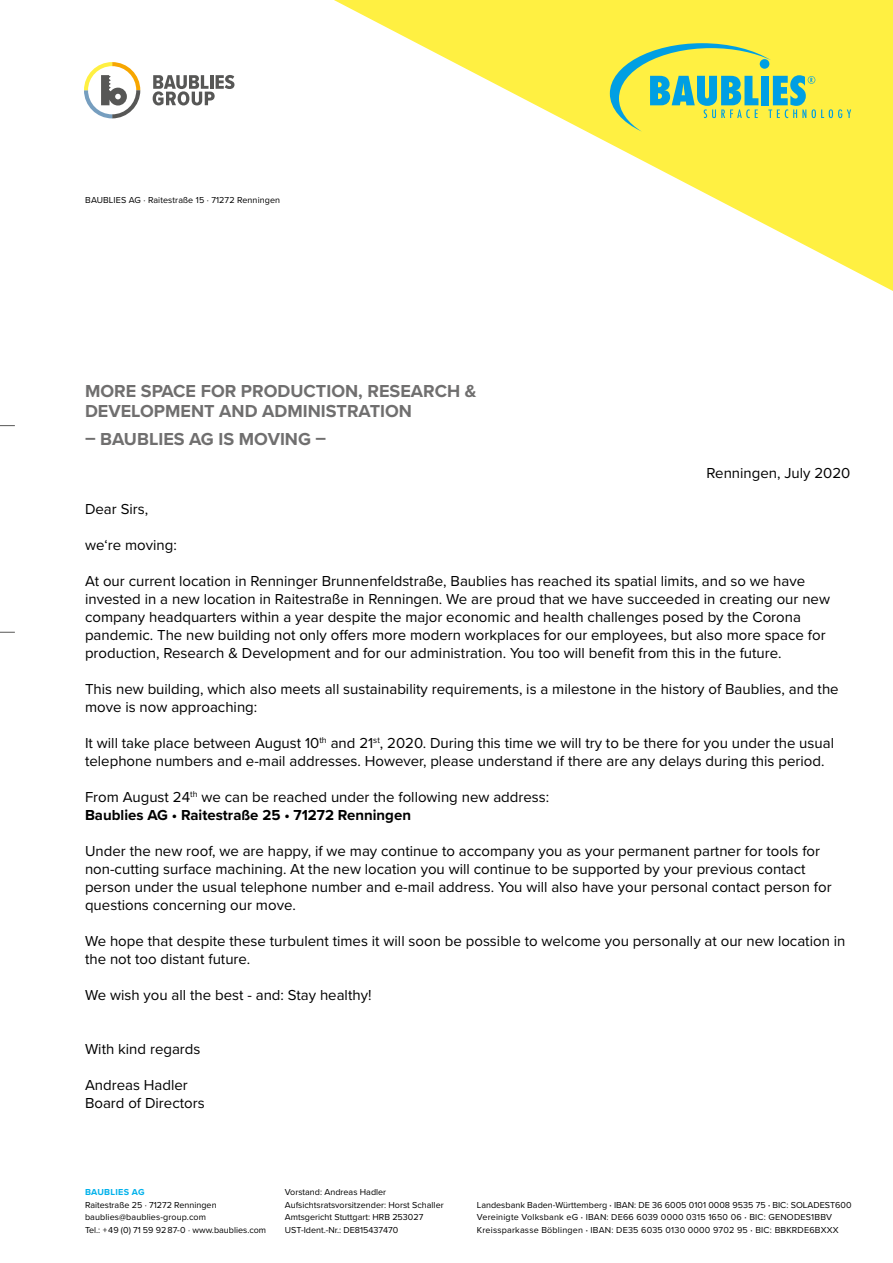
<style>
.page{position:relative;width:893px;height:1263px;background:#fff}
.page>*{position:absolute;margin:0;border:0;box-sizing:border-box;transform-origin:0 0}
.t1{font:700 18px/19.5px "Proxima Nova";color:#706f6f}
.t2{font:15px/18px "Proxima Nova";color:#000}
.t3{font:9px/12.8px "Proxima Nova";color:#000}
.t4{font:9px/12.8px "Proxima Nova";letter-spacing:.02em;color:#000}
.t5{font:700 9px "Proxima Nova";letter-spacing:.03em;color:#00b1eb}
.s1{font-weight:700}
.s2{font-weight:600}
</style>
<div class="page">
<svg style="left:334px;top:0;width:559px;height:291px"></svg>
<svg style="left:610px;top:43px;width:241px;height:89px;background:#c5dd66"></svg>
<svg style="left:0;top:425px;width:15px;height:1px"></svg>
<svg style="left:0;top:632px;width:15px;height:1px"></svg>
<svg style="left:84px;top:62px;width:56px;height:56px"></svg>
<svg style="left:153px;top:75px;width:81px;height:30px"></svg>
<p class="t3" style="left:85px;top:193px;width:196px">BAUBLIES AG · Raitestraße 15 · 71272 Renningen</p>
<p class="t1" style="left:85px;top:381px;width:393px">MORE SPACE FOR PRODUCTION, RESEARCH &amp;<br>DEVELOPMENT AND ADMINISTRATION</p>
<p class="t1" style="left:85px;top:429px;width:243px">– BAUBLIES AG IS MOVING –</p>
<p class="t2" style="left:706px;top:463px;width:145px">Renningen, July 2020</p>
<p class="t2" style="left:85px;top:500px;width:65px">Dear Sirs,</p>
<p class="t2" style="left:85px;top:536px;width:93px">we‘re moving:</p>
<p class="t2" style="left:85px;top:572px;width:746px">At our current location in Renninger Brunnenfeldstraße, Baublies has reached its spatial limits, and so we have invested in a new location in Raitestraße in Renningen. We are proud that we have succeeded in creating our new company headquarters within a year despite the major economic and health challenges posed by the Corona pandemic. The new building not only offers more modern workplaces for our employees, but also more space for production, Research &amp; Development and for our administration. You too will benefit from this in the future.</p>
<p class="t2" style="left:85px;top:680px;width:755px">This new building, which also meets all sustainability requirements, is a milestone in the history of Baublies, and the move is now approaching:</p>
<p class="t2" style="left:85px;top:734px;width:751px">It will take place between August 10<sup>th</sup> and 21<sup>st</sup>, 2020. During this time we will try to be there for you under the usual telephone numbers and e-mail addresses. However, please understand if there are any delays during this period.</p>
<p class="t2" style="left:85px;top:788px;width:466px">From August 24<sup>th</sup> we can be reached under the following new address:<br><span class="s1">Baublies AG • Raitestraße 25 • 71272 Renningen</span></p>
<p class="t2" style="left:85px;top:842px;width:748px">Under the new roof, we are happy, if we may continue to accompany you as your permanent partner for tools for non-cutting surface machining. At the new location you will continue to be supported by your previous contact person under the usual telephone number and e-mail address. You will also have your personal contact person for questions concerning our move.</p>
<p class="t2" style="left:85px;top:932px;width:762px">We hope that despite these turbulent times it will soon be possible to welcome you personally at our new location in the not too distant future.</p>
<p class="t2" style="left:85px;top:986px;width:288px">We wish you all the best - and: Stay healthy!</p>
<p class="t2" style="left:85px;top:1040px;width:117px">With kind regards</p>
<p class="t2" style="left:85px;top:1076px;width:121px">Andreas Hadler<br>Board of Directors</p>
<p class="t5" style="left:85px;top:1185px;width:61px">BAUBLIES AG</p>
<p class="t3" style="left:85px;top:1198px;width:183px">Raitestraße 25 ∙ 71272 Renningen baublies@baublies-group.com<br>Tel.: + 49 (0) 71 59 92 87-0 ∙ www.baublies.com</p>
<p class="t3" style="left:285px;top:1185px;width:160px">Vorstand: Andreas Hadler Aufsichtsratsvorsitzender: Horst Schaller Amtsgericht Stuttgart: HRB 253027<br>UST-Ident.-Nr.: DE815437470</p>
<p class="t4" style="left:477px;top:1198px;width:376px">Landesbank Baden-Württemberg <span class="s2">∙</span> IBAN: DE 36 6005 0101 0008 9535 75 <span class="s2">∙</span> BIC: SOLADEST600<br>Vereinigte Volksbank eG <span class="s2">∙</span> IBAN: DE66 6039 0000 0315 1650 06 <span class="s2">∙</span> BIC: GENODES1BBV<br>Kreissparkasse Böblingen <span class="s2">∙</span> IBAN: DE35 6035 0130 0000 9702 95 <span class="s2">∙</span> BIC: BBKRDE6BXXX</p>
</div>
